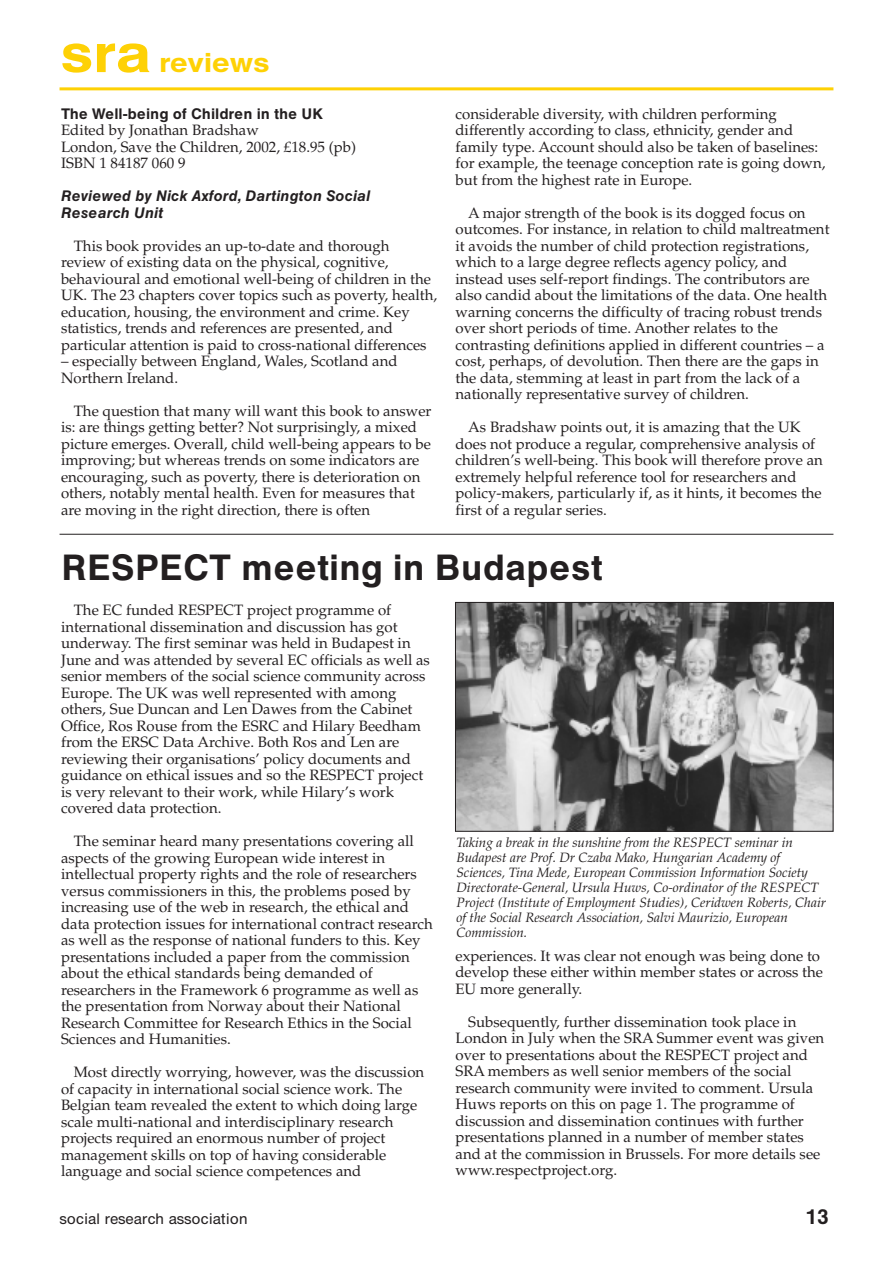
<style>
.page{position:relative;width:893px;height:1263px;background:#fff}
.page>*{position:absolute;margin:0;border:0;box-sizing:border-box;transform-origin:0 0}
.t1{font:700 36px "Helvetica Greek";color:#231f20}
.t2{font:700 27px "Helvetica Greek";letter-spacing:-.03em;color:#fed105;scale:1.15 1}
.t3{font:700 21px "Helvetica Greek";color:#231f20}
.t4{font:15px/16.5px "Palatino";color:#231f20}
.t5{font:15px/16.5px "Helvetica Greek Bd Inclined";color:#231f20}
.t6{font:700 15px "Helvetica Greek";color:#231f20}
.t7{font:15px "Helvetica Greek Upright";letter-spacing:-.01em;color:#231f20}
.t8{font:italic 13.5px/15px "Palatino";color:#231f20}
.s1{font-size:54px}
</style>
<div class="page">
<hr style="left:60px;top:87px;width:773px;height:3px;background:#fed105">
<img style="left:457px;top:604px;width:374px;height:226px">
<div style="left:455px;top:602px;width:378px;height:230px;border:1px solid #231f20"></div>
<hr style="left:60px;top:534px;width:773px;height:1px;background:#231f20">
<h2 class="t2" style="left:60px;top:53px;width:185px"><span class="s1">sra</span> reviews</h2>
<p class="t6" style="left:61px;top:108px;width:264px">The Well-being of Children in the UK</p>
<p class="t4" style="left:61px;top:124px;width:297px">Edited by Jonathan Bradshaw<br>London, Save the Children, 2002, £18.95 (pb)<br>ISBN 1 84187 060 9</p>
<p class="t5" style="left:61px;top:189px;width:311px">Reviewed by Nick Axford, Dartington Social<br>Research Unit</p>
<p class="t4" style="left:61px;top:239px;width:378px;text-indent:13px">This book provides an up-to-date and thorough review of existing data on the physical, cognitive, behavioural and emotional well-being of children in the UK. The 23 chapters cover topics such as poverty, health, education, housing, the environment and crime. Key statistics, trends and references are presented, and particular attention is paid to cross-national differences</p>
<p class="t4" style="left:61px;top:355px;width:338px">– especially between England, Wales, Scotland and<br>Northern Ireland.</p>
<p class="t4" style="left:61px;top:404px;width:372px;text-indent:13px">The question that many will want this book to answer is: are things getting better? Not surprisingly, a mixed picture emerges. Overall, child well-being appears to be improving; but whereas trends on some indicators are encouraging, such as poverty, there is deterioration on others, notably mental health. Even for measures that are moving in the right direction, there is often</p>
<p class="t4" style="left:455px;top:107px;width:371px">considerable diversity, with children performing differently according to class, ethnicity, gender and family type. Account should also be taken of baselines: for example, the teenage conception rate is going down, but from the highest rate in Europe.</p>
<p class="t4" style="left:455px;top:206px;width:376px;text-indent:13px">A major strength of the book is its dogged focus on outcomes. For instance, in relation to child maltreatment it avoids the number of child protection registrations, which to a large degree reflects agency policy, and instead uses self-report findings. The contributors are also candid about the limitations of the data. One health warning concerns the difficulty of tracing robust trends over short periods of time. Another relates to the contrasting definitions applied in different countries – a cost, perhaps, of devolution. Then there are the gaps in the data, stemming at least in part from the lack of a nationally representative survey of children.</p>
<p class="t4" style="left:455px;top:421px;width:369px;text-indent:13px">As Bradshaw points out, it is amazing that the UK does not produce a regular, comprehensive analysis of children’s well-being. This book will therefore prove an extremely helpful reference tool for researchers and policy-makers, particularly if, as it hints, it becomes the first of a regular series.</p>
<h1 class="t1" style="left:61px;top:554px;width:543px">RESPECT meeting in Budapest</h1>
<p class="t4" style="left:61px;top:603px;width:370px;text-indent:13px">The EC funded RESPECT project programme of international dissemination and discussion has got underway. The first seminar was held in Budapest in June and was attended by several EC officials as well as senior members of the social science community across Europe. The UK was well represented with among others, Sue Duncan and Len Dawes from the Cabinet Office, Ros Rouse from the ESRC and Hilary Beedham from the ERSC Data Archive. Both Ros and Len are reviewing their organisations’ policy documents and guidance on ethical issues and so the RESPECT project is very relevant to their work, while Hilary’s work covered data protection.</p>
<p class="t4" style="left:61px;top:834px;width:373px;text-indent:13px">The seminar heard many presentations covering all aspects of the growing European wide interest in intellectual property rights and the role of researchers versus commissioners in this, the problems posed by increasing use of the web in research, the ethical and data protection issues for international contract research as well as the response of national funders to this. Key presentations included a paper from the commission about the ethical standards being demanded of researchers in the Framework 6 programme as well as the presentation from Norway about their National Research Committee for Research Ethics in the Social Sciences and Humanities.</p>
<p class="t4" style="left:61px;top:1065px;width:365px;text-indent:13px">Most directly worrying, however, was the discussion of capacity in international social science work. The Belgian team revealed the extent to which doing large scale multi-national and interdisciplinary research projects required an enormous number of project management skills on top of having considerable language and social science competences and</p>
<p class="t8" style="left:456px;top:837px;width:371px">Taking a break in the sunshine from the RESPECT seminar in Budapest are Prof. Dr Czaba Mako, Hungarian Academy of Sciences, Tina Mede, European Commission Information Society Directorate-General, Ursula Huws, Co-ordinator of the RESPECT Project (Institute of Employment Studies), Ceridwen Roberts, Chair of the Social Research Association, Salvi Maurizio, European Commission.</p>
<p class="t4" style="left:455px;top:949px;width:369px">experiences. It was clear not enough was being done to develop these either within member states or across the<br>EU more generally.</p>
<p class="t4" style="left:455px;top:1015px;width:370px;text-indent:13px">Subsequently, further dissemination took place in London in July when the SRA Summer event was given over to presentations about the RESPECT project and SRA members as well senior members of the social research community were invited to comment. Ursula Huws reports on this on page 1. The programme of discussion and dissemination continues with further presentations planned in a number of member states and at the commission in Brussels. For more details see www.respectproject.org.</p>
<p class="t7" style="left:60px;top:1213px;width:190px">social research association</p>
<h3 class="t3" style="left:806px;top:1209px;width:25px">13</h3>
</div>
